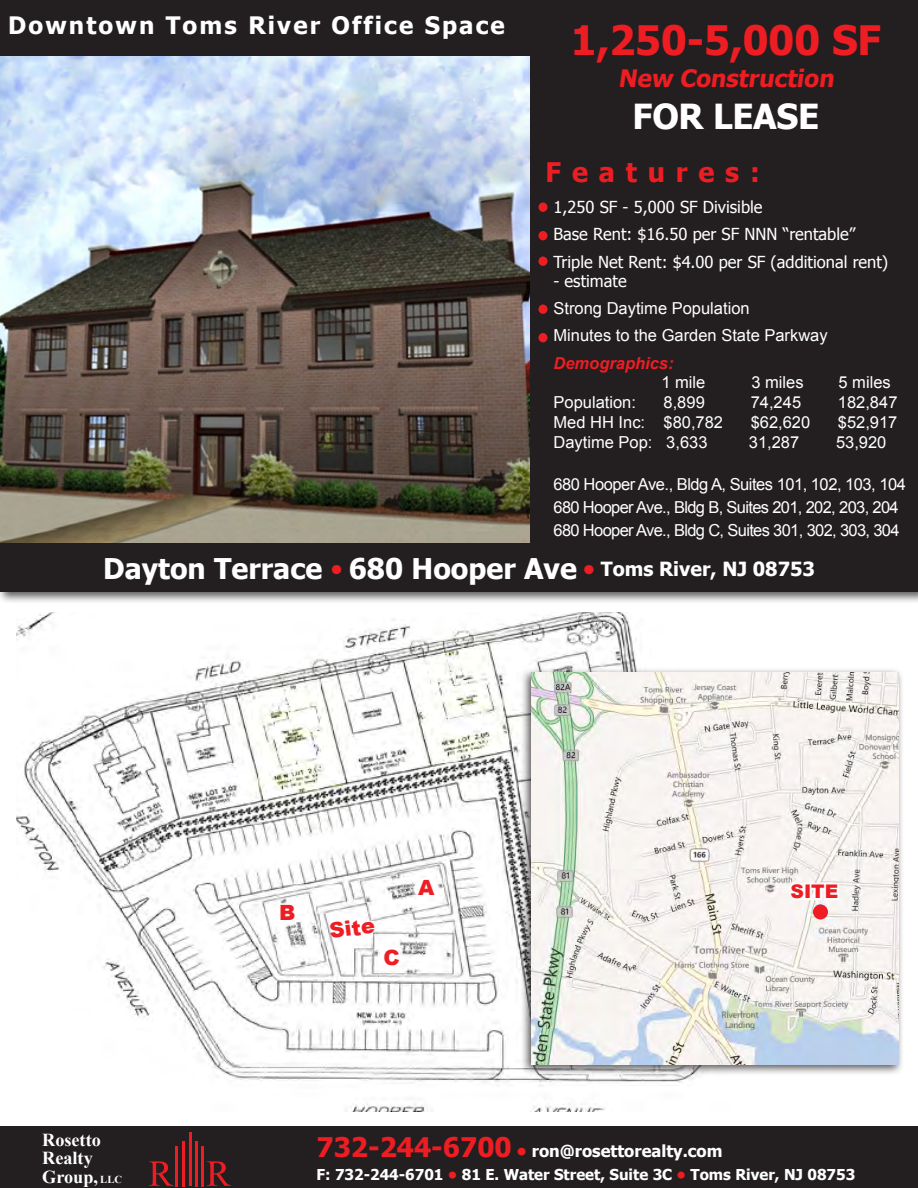
<style>
.page{position:relative;width:918px;height:1188px;background:#fff}
.page>*{position:absolute;margin:0;border:0;box-sizing:border-box;transform-origin:0 0}
.t1{font:700 40.5px "Tahoma";color:#ee1d23}
.t2{font:700 34.5px "Tahoma";letter-spacing:-.01em;color:#fff}
.t3{font:700 28.5px "Tahoma";color:#fff}
.t4{font:700 27px "Tahoma";letter-spacing:.4em;color:#ee1d23}
.t5{font:700 24px "Tahoma";letter-spacing:.09em;color:#fff}
.t6{font:700 24px "Tahoma";color:#ee1d23}
.t7{font:900 21px "Arial";color:#ee1d23}
.t8{font:900 18.75px "Arial";color:#ee1d23}
.t9{font:700 18.15px "Times New Roman";color:#fff}
.t10{font:16.5px "Arial";color:#fff}
.t11{font:16.5px "Tahoma";color:#fff}
.t12{font:16.5px "Arial";letter-spacing:-.04em;color:#fff}
.t13{font:16.5px "Arial";letter-spacing:-.03em;color:#fff}
.t14{font:700 16.5px "Tahoma";color:#fff}
.t15{font:italic 700 16.5px "Arial";color:#ee1d23}
.t16{font:700 15px "Tahoma";color:#fff}
.s1{font-size:19.5px;color:#ee1d23}
.s2{font-size:19.5px}
.s3{font-size:10.65px}
.s4{font-size:27px;color:#ee1d23}
.s5{color:#ee1d23}
</style>
<div class="page">
<div style="left:0;top:1126px;width:918px;height:62px;background:#231f20"></div>
<svg style="left:149px;top:1132px;width:82px;height:54px"></svg>
<div style="left:528px;top:0;width:390px;height:546px;background:#231f20"></div>
<div style="left:0;top:538px;width:918px;height:66px;background:#231f20;opacity:.75"></div>
<div style="left:0;top:542px;width:918px;height:49px;background:#231f20"></div>
<div style="left:0;top:0;width:918px;height:56px;background:#231f20"></div>
<img style="left:0;top:56px;width:530px;height:487px">
<img style="left:17px;top:612px;width:677px;height:499px">
<div style="left:520px;top:667px;width:384px;height:409px;background:#231f20;opacity:.75"></div>
<img style="left:531px;top:672px;width:368px;height:393px">
<svg style="left:787px;top:880px;width:54px;height:23px"></svg>
<div style="left:813px;top:904px;width:15px;height:16px;background:#ee1d23;border-radius:50%"></div>
<svg style="left:538px;top:202px;width:10px;height:10px"></svg>
<div style="left:538px;top:231px;width:10px;height:9px;background:#ee1d23;border-radius:50%"></div>
<svg style="left:538px;top:256px;width:10px;height:10px"></svg>
<svg style="left:538px;top:304px;width:10px;height:10px"></svg>
<div style="left:538px;top:333px;width:10px;height:9px;background:#ee1d23;border-radius:50%"></div>
<p class="t5" style="left:8px;top:8px;width:498px">Downtown Toms River Office Space</p>
<p class="t1" style="left:571px;top:12px;width:312px">1,250-5,000 SF</p>
<p class="t6" style="left:618px;top:61px;width:221px">New Construction</p>
<p class="t2" style="left:633px;top:92px;width:188px">FOR LEASE</p>
<p class="t4" style="left:546px;top:154px;width:216px">Features:</p>
<p class="t11" style="left:554px;top:196px;width:211px">1,250 SF - 5,000 SF Divisible</p>
<p class="t11" style="left:554px;top:223px;width:303px">Base Rent: $16.50 per SF NNN “rentable”</p>
<p class="t11" style="left:554px;top:251px;width:336px">Triple Net Rent: $4.00 per SF (additional rent)</p>
<p class="t11" style="left:554px;top:270px;width:75px">- estimate</p>
<p class="t10" style="left:554px;top:298px;width:198px">Strong Daytime Population</p>
<p class="t10" style="left:554px;top:325px;width:276px">Minutes to the Garden State Parkway</p>
<p class="t15" style="left:554px;top:352px;width:122px">Demographics:</p>
<p class="t10" style="left:661px;top:372px;width:46px">1 mile</p>
<p class="t10" style="left:751px;top:372px;width:54px">3 miles</p>
<p class="t10" style="left:839px;top:372px;width:54px">5 miles</p>
<p class="t10" style="left:554px;top:392px;width:84px">Population:</p>
<p class="t10" style="left:664px;top:392px;width:43px">8,899</p>
<p class="t10" style="left:751px;top:392px;width:52px">74,245</p>
<p class="t10" style="left:838px;top:392px;width:61px">182,847</p>
<p class="t10" style="left:554px;top:411px;width:171px">Med HH Inc: $80,782</p>
<p class="t10" style="left:751px;top:411px;width:61px">$62,620</p>
<p class="t10" style="left:838px;top:411px;width:61px">$52,917</p>
<p class="t10" style="left:554px;top:431px;width:156px">Daytime Pop: 3,633</p>
<p class="t10" style="left:749px;top:431px;width:52px">31,287</p>
<p class="t10" style="left:836px;top:431px;width:52px">53,920</p>
<p class="t13" style="left:554px;top:474px;width:354px">680 Hooper Ave., Bldg A, Suites 101, 102, 103, 104</p>
<p class="t12" style="left:554px;top:497px;width:347px">680 Hooper Ave., Bldg B, Suites 201, 202, 203, 204</p>
<p class="t12" style="left:554px;top:519px;width:348px">680 Hooper Ave., Bldg C, Suites 301, 302, 303, 304</p>
<p class="t3" style="left:103px;top:549px;width:713px">Dayton Terrace <span class="s1">•</span> 680 Hooper Ave <span class="s1">•</span> <span class="s2">Toms River, NJ 08753</span></p>
<p class="t9" style="left:42px;top:1128px;width:60px">Rosetto</p>
<p class="t9" style="left:42px;top:1146px;width:52px">Realty</p>
<p class="t9" style="left:42px;top:1164px;width:81px">Group, <span class="s3">LLC</span></p>
<p class="t7" style="left:279px;top:897px;width:18px">B</p>
<p class="t7" style="left:328px;top:916px;width:47px;rotate:-7deg">Site</p>
<p class="t7" style="left:384px;top:942px;width:18px">C</p>
<p class="t7" style="left:418px;top:872px;width:18px">A</p>
<p class="t8" style="left:790px;top:878px;width:49px">SITE</p>
<p class="t14" style="left:316px;top:1139px;width:407px"><span class="s4">732-244-6700</span> <span class="s5">•</span> ron@rosettorealty.com</p>
<p class="t16" style="left:316px;top:1164px;width:540px">F: 732-244-6701 <span class="s5">•</span> 81 E. Water Street, Suite 3C <span class="s5">•</span> Toms River, NJ 08753</p>
</div>
